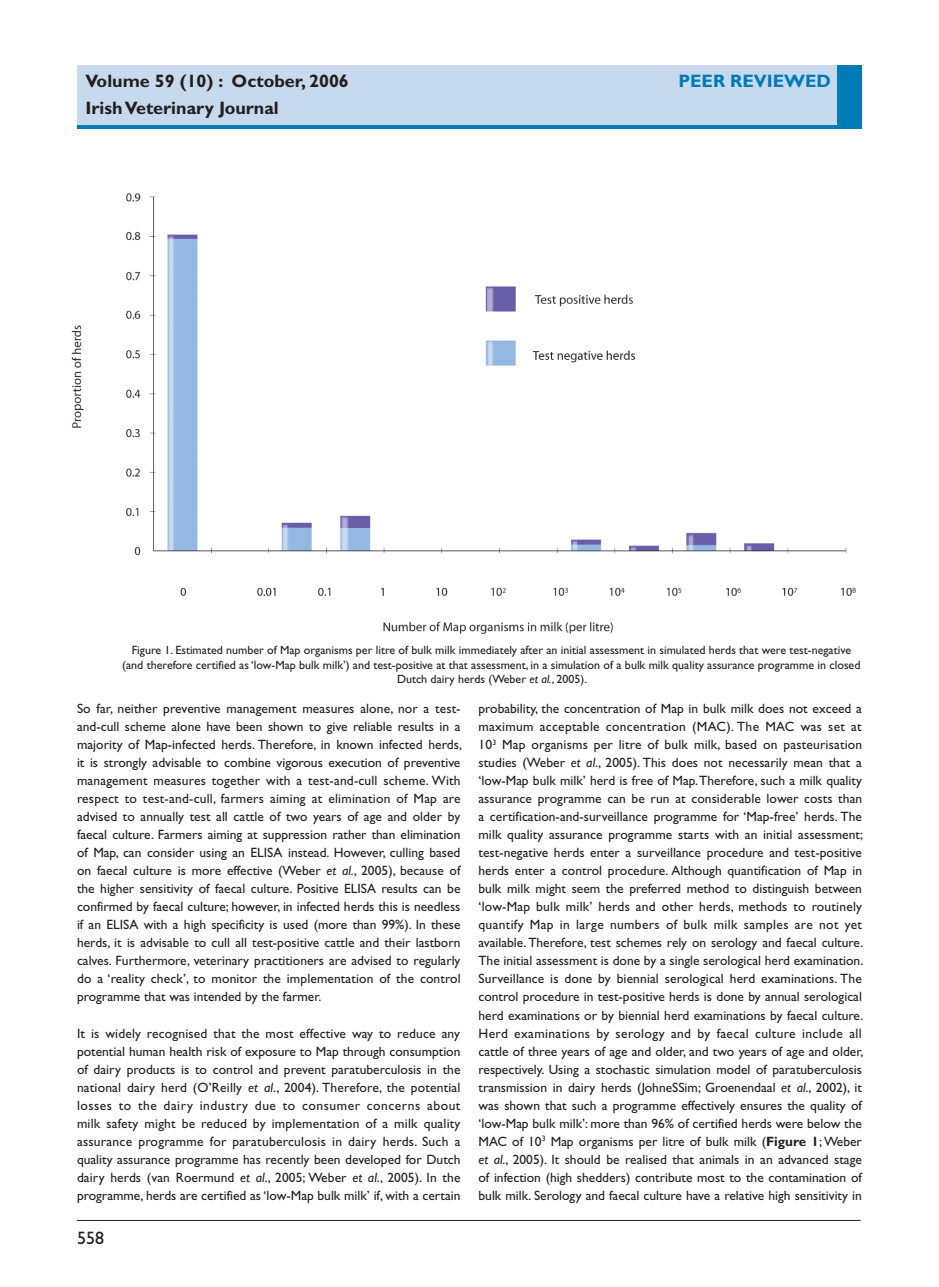
<style>
.page{position:relative;width:939px;height:1287px;background:#fff}
.page>*{position:absolute;margin:0;border:0;box-sizing:border-box;transform-origin:0 0}
.t1{font:700 18px "Bjspdd Gill Sans";color:#231f20}
.t2{font:700 18px "Bjspdd Gill Sans";color:#007bb5}
.t3{font:18px "Bwvccb Gill Sans";color:#231f20}
.t4{font:13.5px/18px "Bwvccb Gill Sans";color:#231f20;text-align:justify}
.t5{font:12px/14.4px "Bwvccb Gill Sans";color:#231f20;text-align:center}
.s1{font-family:"Vccvrq Gill Sans";font-style:italic}
.s2{font-family:"Bjspdd Gill Sans";font-weight:700}
</style>
<div class="page">
<div style="left:77px;top:65px;width:785px;height:64px;background:#007bb5"></div>
<div style="left:78px;top:65px;width:759px;height:60px;background:#c7d9ec"></div>
<hr style="left:77px;top:1219px;width:784px;height:1px;background:#231f20">
<img style="left:71px;top:193px;width:785px;height:440px">
<h1 class="t1" style="left:86px;top:71px;width:265px">Volume 59 (10) : October, 2006</h1>
<h1 class="t2" style="left:678px;top:71px;width:154px">Peer reviewed</h1>
<h1 class="t1" style="left:86px;top:98px;width:195px">I rish Veterinary Journal</h1>
<p class="t5" style="left:122px;top:643px;width:740px">Figure 1. Estimated number of Map organisms per litre of bulk milk immediately after an initial assessment in simulated herds that were test-negative (and therefore certified as ‘low-Map bulk milk’) and test-positive at that assessment, in a simulation of a bulk milk quality assurance programme in closed<br>Dutch dairy herds (Weber <span class="s1">et al.</span>, 2005).</p>
<p class="t4" style="left:77px;top:699px;width:386px;text-align:left">So far, neither preventive management measures alone, nor a test&shy;and-cull scheme alone have been shown to give reliable results in a majority of Map-infected herds. Therefore, in known infected herds, it is strongly advisable to combine vigorous execution of preventive management measures together with a test-and-cull scheme. With respect to test-and-cull, farmers aiming at elimination of Map are advised to annually test all cattle of two years of age and older by faecal culture. Farmers aiming at suppression rather than elimination of Map, can consider using an ELISA instead. However, culling based on faecal culture is more effective (Weber <span class="s1">et al.</span>, 2005), because of the higher sensitivity of faecal culture. Positive ELISA results can be confirmed by faecal culture; however, in infected herds this is needless if an ELISA with a high specificity is used (more than 99%). In these herds, it is advisable to cull all test-positive cattle and their lastborn calves. Furthermore, veterinary practitioners are advised to regularly do a ‘reality check’, to monitor the implementation of the control programme that was intended by the farmer.</p>
<p class="t4" style="left:77px;top:1023px;width:385px">It is widely recognised that the most effective way to reduce any potential human health risk of exposure to Map through consumption of dairy products is to control and prevent paratuberculosis in the national dairy herd (O’Reilly <span class="s1">et al</span>., 2004). Therefore, the potential losses to the dairy industry due to consumer concerns about milk safety might be reduced by implementation of a milk quality assurance programme for paratuberculosis in dairy herds. Such a quality assurance programme has recently been developed for Dutch dairy herds (van Roermund <span class="s1">et al</span>., 2005; Weber <span class="s1">et al</span>., 2005). In the programme, herds are certified as ‘low-Map bulk milk’ if, with a certain</p>
<h1 class="t3" style="left:77px;top:1227px;width:28px">558</h1>
<p class="t4" style="left:478px;top:699px;width:386px">probability, the concentration of Map in bulk milk does not exceed a maximum acceptable concentration (MAC). The MAC was set at 10<sup>3</sup> Map organisms per litre of bulk milk, based on pasteurisation studies (Weber <span class="s1">et al</span>., 2005). This does not necessarily mean that a ‘low-Map bulk milk’ herd is free of Map. Therefore, such a milk quality assurance programme can be run at considerable lower costs than a certification-and-surveillance programme for ‘Map-free’ herds. The milk quality assurance programme starts with an initial assessment; test-negative herds enter a surveillance procedure and test-positive herds enter a control procedure. Although quantification of Map in bulk milk might seem the preferred method to distinguish between ‘low-Map bulk milk’ herds and other herds, methods to routinely quantify Map in large numbers of bulk milk samples are not yet available. Therefore, test schemes rely on serology and faecal culture.<br>The initial assessment is done by a single serological herd examination.<br>Surveillance is done by biennial serological herd examinations. The control procedure in test-positive herds is done by annual serological herd examinations or by biennial herd examinations by faecal culture.<br>Herd examinations by serology and by faecal culture include all cattle of three years of age and older, and two years of age and older, respectively. Using a stochastic simulation model of paratuberculosis transmission in dairy herds (JohneSSim; Groenendaal <span class="s1">et al</span>., 2002), it was shown that such a programme effectively ensures the quality of ‘low-Map bulk milk’: more than 96% of certified herds were below the MAC of 10<sup>3</sup> Map organisms per litre of bulk milk (<span class="s2">Figure 1</span>; Weber <span class="s1">et al</span>., 2005). It should be realised that animals in an advanced stage of infection (high shedders) contribute most to the contamination of bulk milk. Serology and faecal culture have a relative high sensitivity in</p>
</div>
